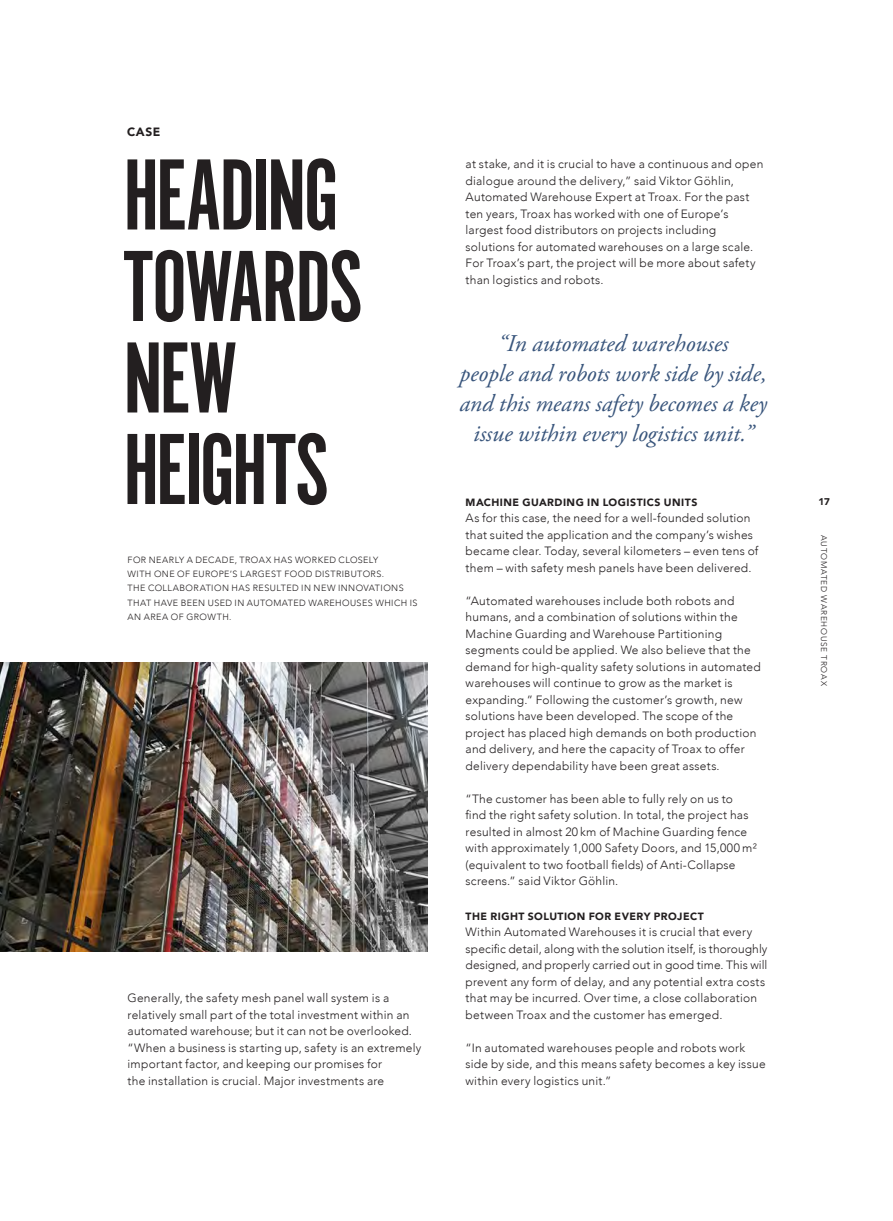
<style>
.page{position:relative;width:893px;height:1221px;background:#fff}
.page>*{position:absolute;margin:0;border:0;box-sizing:border-box;transform-origin:0 0}
.t1{font:105px/91.5px "Alternate Got No 1 D";letter-spacing:-.025em;color:#231f20}
.t2{font:italic 24px/30px "Adobe Garamond Pro";color:#39557c;text-align:center}
.t3{font:300 12px/16.5px "Avenir";letter-spacing:.02em;color:#231f20}
.t4{font:900 12px "Avenir";color:#231f20}
.t5{font:900 10.5px "Avenir";letter-spacing:.045em;color:#231f20}
.t6{font:900 9.75px "Avenir";color:#231f20}
.t7{font:300 9px/14.4px "Avenir";letter-spacing:.05em;color:#231f20}
.t8{font:300 8.25px "Avenir";letter-spacing:.09em;color:#231f20}
</style>
<div class="page">
<hr style="left:0;top:0;width:1px;height:1220px;background:#dad9d6">
<img style="left:0;top:663px;width:427px;height:288px">
<p class="t4" style="left:127px;top:121px;width:35px">CASE</p>
<h1 class="t1" style="left:123px;top:152px;width:241px">HEADING<br>TOWARDS<br>NEW<br>HEIGHTS</h1>
<p class="t7" style="left:128px;top:552px;width:292px">FOR NEARLY A DECADE, TROAX HAS WORKED CLOSELY<br>WITH ONE OF EUROPE’S LARGEST FOOD DISTRIBUTORS.<br>THE COLLABORATION HAS RESULTED IN NEW INNOVATIONS THAT HAVE BEEN USED IN AUTOMATED WAREHOUSES WHICH IS AN AREA OF GROWTH.</p>
<p class="t3" style="left:128px;top:989px;width:295px">Generally, the safety mesh panel wall system is a relatively small part of the total investment within an automated warehouse; but it can not be overlooked. “When a business is starting up, safety is an extremely important factor, and keeping our promises for<br>the installation is crucial. Major investments are</p>
<p class="t3" style="left:466px;top:156px;width:299px">at stake, and it is crucial to have a continuous and open dialogue around the delivery,” said Viktor Göhlin, Automated Warehouse Expert at Troax. For the past ten years, Troax has worked with one of Europe’s largest food distributors on projects including solutions for automated warehouses on a large scale.<br>For Troax’s part, the project will be more about safety than logistics and robots.</p>
<h2 class="t2" style="left:459px;top:329px;width:309px">“In automated warehouses<br>people and robots work side by side, and this means safety becomes a key issue within every logistics unit.”</h2>
<p class="t5" style="left:466px;top:493px;width:233px">MACHINE GUARDING IN LOGISTICS UNITS</p>
<p class="t3" style="left:466px;top:509px;width:294px">As for this case, the need for a well-founded solution that suited the application and the company’s wishes became clear. Today, several kilometers – even tens of them – with safety mesh panels have been delivered.</p>
<p class="t3" style="left:466px;top:592px;width:297px">“Automated warehouses include both robots and humans, and a combination of solutions within the Machine Guarding and Warehouse Partitioning segments could be applied. We also believe that the demand for high-quality safety solutions in automated warehouses will continue to grow as the market is expanding.” Following the customer’s growth, new solutions have been developed. The scope of the project has placed high demands on both production and delivery, and here the capacity of Troax to offer delivery dependability have been great assets.</p>
<p class="t3" style="left:466px;top:790px;width:293px">“The customer has been able to fully rely on us to<br>find the right safety solution. In total, the project has resulted in almost 20 km of Machine Guarding fence with approximately 1,000 Safety Doors, and 15,000 m² (equivalent to two football fields) of Anti-Collapse screens.” said Viktor Göhlin.</p>
<p class="t5" style="left:466px;top:907px;width:240px">THE RIGHT SOLUTION FOR EVERY PROJECT</p>
<p class="t3" style="left:466px;top:923px;width:303px">Within Automated Warehouses it is crucial that every specific detail, along with the solution itself, is thoroughly designed, and properly carried out in good time. This will prevent any form of delay, and any potential extra costs that may be incurred. Over time, a close collaboration between Troax and the customer has emerged.</p>
<p class="t3" style="left:466px;top:1039px;width:302px">“In automated warehouses people and robots work side by side, and this means safety becomes a key issue within every logistics unit.”</p>
<p class="t6" style="left:819px;top:493px;width:13px">17</p>
<p class="t8" style="left:829px;top:535px;width:152px;rotate:90deg">AUTOMATED WAREHOUSE TROAX</p>
</div>
